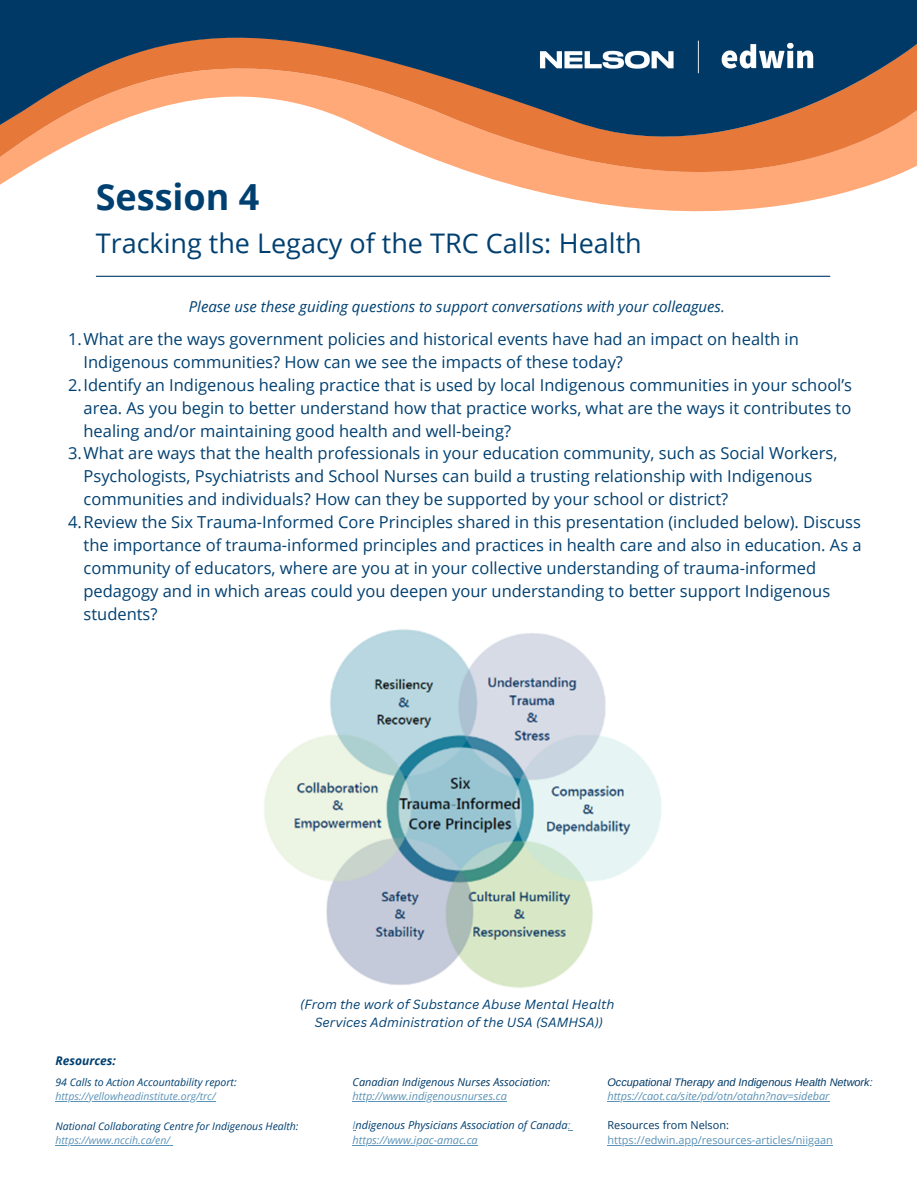
<style>
.page{position:relative;width:918px;height:1188px;background:#fff}
.page>*{position:absolute;margin:0;border:0;box-sizing:border-box;transform-origin:0 0}
.t1{font:700 36px "Open Sans";color:#004071}
.t2{font:27px "Open Sans";color:#004071}
.t3{font:16.5px "Open Sans";color:#004071}
.t4{font:italic 15px "Open Sans";color:#004071}
.t5{font:italic 12.9px/17.2px "Canva Sans";color:#004071;text-align:center}
.t6{font:italic 700 12px "Open Sans";color:#004071}
.t7{font:italic 10.95px "Open Sans";color:#5b93b7}
.t8{font:italic 10.95px/14.5px "Open Sans";color:#004071}
.t9{font:italic 10.95px "Arimo";color:#013966}
.t10{font:10.95px "Open Sans";color:#5b93b7}
.t11{font:italic 10.95px "Open Sans";color:#013966}
.t12{font:10.95px "Open Sans";color:#013966}
.t13{font:italic 10.5px "Open Sans";color:#004071}
.t14{font:italic 10.5px "Open Sans";color:#5b93b7}
.s1{color:#5b93b7}
</style>
<div class="page">
<svg style="left:548px;top:194px;width:291px;height:18px;fill:#ffa978"></svg>
<svg style="left:0;top:0;width:917px;height:194px"></svg>
<hr style="left:96px;top:276px;width:734px;height:1px;background:#013966">
<img style="left:516px;top:28px;width:320px;height:64px">
<hr style="left:55px;top:1101px;width:161px;height:1px;background:#5b93b7">
<hr style="left:55px;top:1145px;width:115px;height:1px;background:#5b93b7">
<img style="left:264px;top:629px;width:398px;height:359px">
<hr style="left:353px;top:1101px;width:154px;height:1px;background:#5b93b7">
<hr style="left:353px;top:1145px;width:125px;height:1px;background:#5b93b7">
<hr style="left:607px;top:1101px;width:223px;height:1px;background:#5b93b7">
<hr style="left:607px;top:1145px;width:226px;height:1px;background:#5b93b7">
<h1 class="t1" style="left:96px;top:172px;width:165px">Session 4</h1>
<h2 class="t2" style="left:96px;top:225px;width:548px">Tracking the Legacy of the TRC Calls: Health</h2>
<p class="t4" style="left:189px;top:296px;width:538px">Please use these guiding questions to support conversations with your colleagues.</p>
<p class="t3" style="left:68px;top:327px;width:732px">1.What are the ways government policies and historical events have had an impact on health in</p>
<p class="t3" style="left:84px;top:350px;width:541px">Indigenous communities? How can we see the impacts of these today?</p>
<p class="t3" style="left:68px;top:373px;width:786px">2.Identify an Indigenous healing practice that is used by local Indigenous communities in your school’s</p>
<p class="t3" style="left:84px;top:396px;width:769px">area. As you begin to better understand how that practice works, what are the ways it contributes to</p>
<p class="t3" style="left:84px;top:419px;width:429px">healing and/or maintaining good health and well-being?</p>
<p class="t3" style="left:68px;top:442px;width:771px">3.What are ways that the health professionals in your education community, such as Social Workers,</p>
<p class="t3" style="left:84px;top:465px;width:730px">Psychologists, Psychiatrists and School Nurses can build a trusting relationship with Indigenous</p>
<p class="t3" style="left:84px;top:488px;width:646px">communities and individuals? How can they be supported by your school or district?</p>
<p class="t3" style="left:68px;top:510px;width:794px">4.Review the Six Trauma-Informed Core Principles shared in this presentation (included below). Discuss</p>
<p class="t3" style="left:84px;top:533px;width:780px">the importance of trauma-informed principles and practices in health care and also in education. As a</p>
<p class="t3" style="left:84px;top:556px;width:734px">community of educators, where are you at in your collective understanding of trauma-informed</p>
<p class="t3" style="left:84px;top:579px;width:748px">pedagogy and in which areas could you deepen your understanding to better support Indigenous</p>
<p class="t3" style="left:84px;top:602px;width:76px">students?</p>
<p class="t5" style="left:300px;top:996px;width:316px">(From the work of Substance Abuse Mental Health<br>Services Administration of the USA (SAMHSA))</p>
<p class="t6" style="left:55px;top:1052px;width:62px">Resources:</p>
<p class="t13" style="left:55px;top:1075px;width:183px">94 Calls to Action Accountability report:</p>
<p class="t14" style="left:55px;top:1089px;width:162px">https://yellowheadinstitute.org/trc/</p>
<p class="t13" style="left:55px;top:1118px;width:245px">National Collaborating Centre for Indigenous Health:</p>
<p class="t14" style="left:55px;top:1133px;width:116px">https://www.nccih.ca/en/</p>
<p class="t11" style="left:353px;top:1074px;width:199px">Canadian Indigenous Nurses Association:</p>
<p class="t7" style="left:353px;top:1089px;width:156px">http://www.indigenousnurses.ca</p>
<p class="t8" style="left:353px;top:1118px;width:219px"><span class="s1">I</span>ndigenous Physicians Association of Canada<span class="s1">: https://www.ipac-amac.ca</span></p>
<p class="t9" style="left:607px;top:1076px;width:267px">Occupational Therapy and Indigenous Health Network:</p>
<p class="t7" style="left:607px;top:1089px;width:224px">https://caot.ca/site/pd/otn/otahn?nav=sidebar</p>
<p class="t12" style="left:607px;top:1118px;width:123px">Resources from Nelson:</p>
<p class="t10" style="left:607px;top:1132px;width:227px">https://edwin.app/resources-articles/niigaan</p>
</div>
